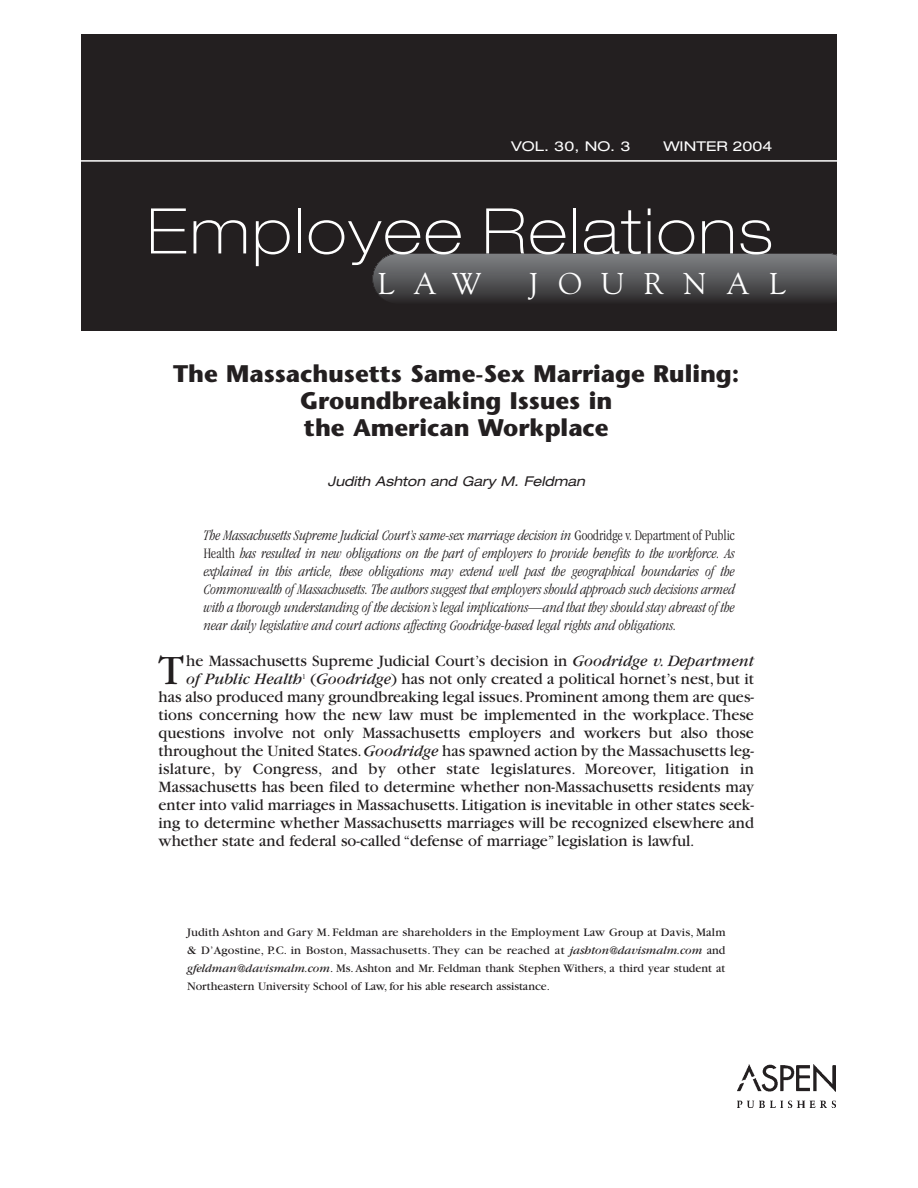
<style>
.page{position:relative;width:918px;height:1188px;background:#fff}
.page>*{position:absolute;margin:0;border:0;box-sizing:border-box;transform-origin:0 0}
.t1{font:100 expanded 63px "Helvetica Neue";letter-spacing:.045em;color:#fff}
.t2{font:43.5px "Garamond";color:#231f20}
.t3{font:30px "Goudy";letter-spacing:.65em;color:#fff}
.t4{font:700 24px/27px "Stone Sans";color:#231f20;text-align:center}
.t5{font:16.5px "Garamond";color:#231f20}
.t6{font:italic 300 condensed 15px/18px "Garamond";color:#231f20;text-align:justify}
.t7{font:italic expanded 13.5px "Helvetica Neue";color:#231f20}
.t8{font:expanded 13.5px "Helvetica Neue";color:#fff;scale:1.1 1}
.t9{font:12px/18px "Garamond";color:#231f20;text-align:justify}
.s1{font-style:normal}
.s2{font-style:italic}
</style>
<div class="page">
<div style="left:81px;top:34px;width:756px;height:298px;background:#231f20"></div>
<hr style="left:48px;top:160px;width:840px;height:2px;background:#fff">
<svg style="left:374px;top:287px;width:463px;height:14px"></svg>
<div style="left:373px;top:254px;width:481px;height:33px;background:#4a4a4c"></div>
<div style="left:373px;top:254px;width:481px;height:31px;background:#4e4e50"></div>
<div style="left:373px;top:254px;width:481px;height:29px;background:#525254"></div>
<div style="left:373px;top:254px;width:481px;height:27px;background:#555658"></div>
<div style="left:373px;top:254px;width:481px;height:25px;background:#595a5c"></div>
<div style="left:373px;top:254px;width:481px;height:23px;background:#5c5d60"></div>
<div style="left:373px;top:254px;width:481px;height:20px;background:#606164"></div>
<div style="left:373px;top:254px;width:481px;height:18px;background:#646567"></div>
<div style="left:373px;top:254px;width:481px;height:16px;background:#67686b"></div>
<div style="left:373px;top:254px;width:481px;height:13px;background:#6c6d70"></div>
<div style="left:373px;top:254px;width:481px;height:10px;background:#707274"></div>
<div style="left:373px;top:254px;width:481px;height:8px;background:#747578"></div>
<div style="left:373px;top:254px;width:481px;height:5px;background:#787a7c"></div>
<hr style="left:373px;top:254px;width:481px;height:2px;background:#7c7d80">
<div style="left:372px;top:253px;width:482px;height:51px;border:1px solid #231f20;border-radius:26px"></div>
<img style="left:738px;top:1065px;width:97px;height:43px">
<div style="left:837px;top:19px;width:36px;height:333px;background:#fff"></div>
<p class="t8" style="left:511px;top:141px;width:110px">VOL. 30, NO. 3</p>
<p class="t8" style="left:663px;top:141px;width:101px">WINTER 2004</p>
<h1 class="t1" style="left:147px;top:208px;width:627px">Employee Relations</h1>
<h3 class="t3" style="left:378px;top:271px;width:105px">LAW</h3>
<h3 class="t3" style="left:529px;top:271px;width:259px">JOURNAL</h3>
<h3 class="t4" style="left:173px;top:363px;width:568px">The Massachusetts Same-Sex Marriage Ruling:<br>Groundbreaking Issues in<br>the American Workplace</h3>
<p class="t7" style="left:328px;top:476px;width:261px">Judith Ashton and Gary M. Feldman</p>
<p class="t6" style="left:204px;top:527px;width:532px">The Massachusetts Supreme Judicial Court’s same-sex marriage decision in <span class="s1">Goodridge v. Department of Public Health</span> has resulted in new obligations on the part of employers to provide benefits to the workforce. As explained in this article, these obligations may extend well past the geographical boundaries of the Commonwealth of Massachusetts. The authors suggest that employers should approach such decisions armed with a thorough understanding of the decision’s legal implications—and that they should stay abreast of the near daily legislative and court actions affecting Goodridge-based legal rights and obligations.</p>
<h2 class="t2" style="left:159px;top:655px;width:27px">T</h2>
<p class="t5" style="left:186px;top:655px;width:569px">he Massachusetts Supreme Judicial Court’s decision in <span class="s2">Goodridge v. Department</span></p>
<p class="t5" style="left:186px;top:673px;width:569px"><span class="s2">of Public Health</span><sup>1</sup> (<span class="s2">Goodridge</span>) has not only created a political hornet’s nest, but it</p>
<p class="t5" style="left:159px;top:691px;width:597px">has also produced many groundbreaking legal issues.Prominent among them are ques-</p>
<p class="t5" style="left:159px;top:709px;width:597px">tions concerning how the new law must be implemented in the workplace. These</p>
<p class="t5" style="left:159px;top:727px;width:597px">questions involve not only Massachusetts employers and workers but also those</p>
<p class="t5" style="left:159px;top:745px;width:597px">throughout the United States.<span class="s2">Goodridge</span> has spawned action by the Massachusetts leg-</p>
<p class="t5" style="left:159px;top:763px;width:597px">islature, by Congress, and by other state legislatures. Moreover, litigation in</p>
<p class="t5" style="left:159px;top:781px;width:597px">Massachusetts has been filed to determine whether non-Massachusetts residents may</p>
<p class="t5" style="left:159px;top:799px;width:597px">enter into valid marriages in Massachusetts. Litigation is inevitable in other states seek-</p>
<p class="t5" style="left:159px;top:817px;width:597px">ing to determine whether Massachusetts marriages will be recognized elsewhere and</p>
<p class="t5" style="left:159px;top:835px;width:538px">whether state and federal so-called “defense of marriage” legislation is lawful.</p>
<p class="t9" style="left:187px;top:924px;width:540px">Judith Ashton and Gary M. Feldman are shareholders in the Employment Law Group at Davis, Malm &amp; D’Agostine, P.C. in Boston, Massachusetts. They can be reached at <span class="s2">jashton@davismalm.com</span> and <span class="s2">gfeldman@davismalm.com</span>. Ms. Ashton and Mr. Feldman thank Stephen Withers, a third year student at Northeastern University School of Law, for his able research assistance.</p>
</div>
